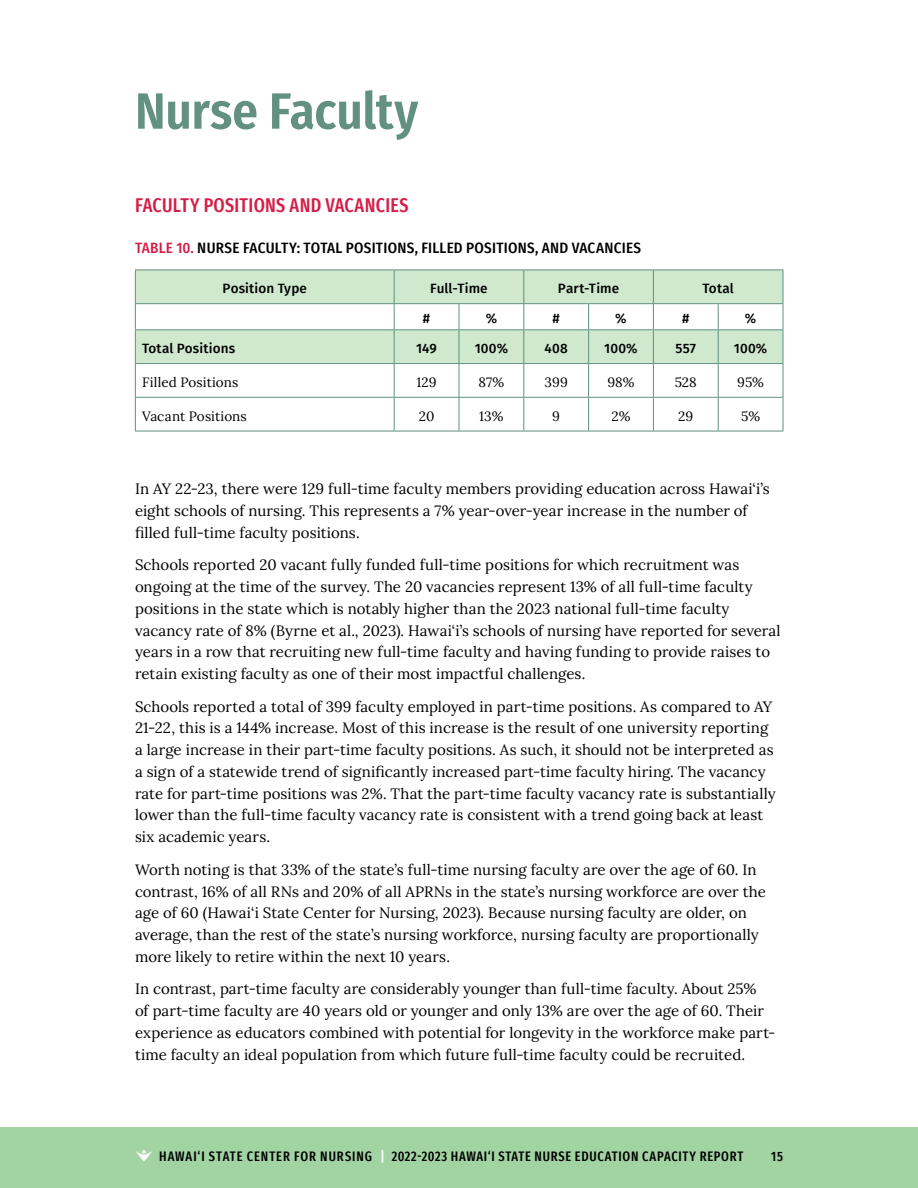
<style>
.page{position:relative;width:918px;height:1188px;background:#fff}
.page>*{position:absolute;margin:0;border:0;box-sizing:border-box;transform-origin:0 0}
.t1{font:600 51px "Fira Sans Condensed";letter-spacing:-.005em;color:#629081}
.t2{font:500 extra-condensed 19.5px "Fira Sans";letter-spacing:.015em;color:#d51e47}
.t3{font:15px/21.8px "Lora";letter-spacing:.005em;color:#000}
.t4{font:500 15px "Fira Sans Condensed";letter-spacing:.015em;color:#000}
.t5{font:500 extra-condensed 13.5px "Fira Sans";letter-spacing:.055em;color:#000}
.t6{font:500 13.5px "Fira Sans";letter-spacing:.01em;color:#000}
.t7{font:13.5px "Lora";letter-spacing:.005em;color:#000}
.s1{color:#d51e47}
.s2{color:#fff}
</style>
<div class="page">
<div style="left:0;top:1128px;width:918px;height:60px;background:#a2d4a3"></div>
<svg style="left:136px;top:271px;width:647px;height:92px;fill:#cfe8ce"></svg>
<hr style="left:394px;top:270px;width:1px;height:33px;background:#629081">
<hr style="left:523px;top:270px;width:1px;height:33px;background:#629081">
<hr style="left:653px;top:270px;width:1px;height:33px;background:#629081">
<hr style="left:394px;top:330px;width:1px;height:33px;background:#629081">
<hr style="left:459px;top:330px;width:1px;height:33px;background:#629081">
<hr style="left:523px;top:330px;width:1px;height:33px;background:#629081">
<hr style="left:588px;top:330px;width:1px;height:33px;background:#629081">
<hr style="left:653px;top:330px;width:1px;height:33px;background:#629081">
<hr style="left:718px;top:330px;width:1px;height:33px;background:#629081">
<hr style="left:135px;top:270px;width:259px;height:1px;background:#629081">
<hr style="left:135px;top:270px;width:1px;height:33px;background:#629081">
<hr style="left:394px;top:270px;width:65px;height:1px;background:#629081">
<hr style="left:459px;top:270px;width:65px;height:1px;background:#629081">
<hr style="left:524px;top:270px;width:65px;height:1px;background:#629081">
<hr style="left:589px;top:270px;width:64px;height:1px;background:#629081">
<hr style="left:653px;top:270px;width:65px;height:1px;background:#629081">
<hr style="left:718px;top:270px;width:65px;height:1px;background:#629081">
<hr style="left:783px;top:270px;width:1px;height:33px;background:#629081">
<svg style="left:394px;top:304px;width:1px;height:25px"></svg>
<svg style="left:459px;top:304px;width:1px;height:25px"></svg>
<svg style="left:523px;top:304px;width:1px;height:25px"></svg>
<svg style="left:588px;top:304px;width:1px;height:25px"></svg>
<svg style="left:653px;top:304px;width:1px;height:25px"></svg>
<svg style="left:718px;top:304px;width:1px;height:25px"></svg>
<hr style="left:135px;top:303px;width:259px;height:1px;background:#629081">
<svg style="left:135px;top:304px;width:1px;height:25px"></svg>
<hr style="left:394px;top:303px;width:65px;height:1px;background:#629081">
<hr style="left:459px;top:303px;width:65px;height:1px;background:#629081">
<hr style="left:524px;top:303px;width:65px;height:1px;background:#629081">
<hr style="left:589px;top:303px;width:64px;height:1px;background:#629081">
<hr style="left:653px;top:303px;width:65px;height:1px;background:#629081">
<hr style="left:718px;top:303px;width:65px;height:1px;background:#629081">
<svg style="left:783px;top:304px;width:1px;height:25px"></svg>
<hr style="left:135px;top:329px;width:259px;height:1px;background:#629081">
<hr style="left:135px;top:330px;width:1px;height:33px;background:#629081">
<hr style="left:394px;top:329px;width:65px;height:1px;background:#629081">
<hr style="left:459px;top:329px;width:65px;height:1px;background:#629081">
<hr style="left:524px;top:329px;width:65px;height:1px;background:#629081">
<hr style="left:589px;top:329px;width:64px;height:1px;background:#629081">
<hr style="left:653px;top:329px;width:65px;height:1px;background:#629081">
<hr style="left:718px;top:329px;width:65px;height:1px;background:#629081">
<hr style="left:783px;top:330px;width:1px;height:33px;background:#629081">
<hr style="left:135px;top:363px;width:259px;height:1px;background:#629081">
<hr style="left:135px;top:364px;width:1px;height:33px;background:#629081">
<hr style="left:394px;top:363px;width:65px;height:1px;background:#629081">
<hr style="left:394px;top:364px;width:1px;height:33px;background:#629081">
<hr style="left:459px;top:363px;width:65px;height:1px;background:#629081">
<hr style="left:459px;top:364px;width:1px;height:33px;background:#629081">
<hr style="left:524px;top:363px;width:65px;height:1px;background:#629081">
<hr style="left:523px;top:364px;width:1px;height:33px;background:#629081">
<hr style="left:589px;top:363px;width:64px;height:1px;background:#629081">
<hr style="left:588px;top:364px;width:1px;height:33px;background:#629081">
<hr style="left:653px;top:363px;width:65px;height:1px;background:#629081">
<hr style="left:653px;top:364px;width:1px;height:33px;background:#629081">
<hr style="left:718px;top:363px;width:65px;height:1px;background:#629081">
<hr style="left:718px;top:364px;width:1px;height:33px;background:#629081">
<hr style="left:783px;top:364px;width:1px;height:33px;background:#629081">
<hr style="left:135px;top:397px;width:259px;height:1px;background:#629081">
<hr style="left:135px;top:398px;width:1px;height:33px;background:#629081">
<hr style="left:394px;top:397px;width:65px;height:1px;background:#629081">
<hr style="left:394px;top:398px;width:1px;height:33px;background:#629081">
<hr style="left:459px;top:397px;width:65px;height:1px;background:#629081">
<hr style="left:459px;top:398px;width:1px;height:33px;background:#629081">
<hr style="left:524px;top:397px;width:65px;height:1px;background:#629081">
<hr style="left:523px;top:398px;width:1px;height:33px;background:#629081">
<hr style="left:589px;top:397px;width:64px;height:1px;background:#629081">
<hr style="left:588px;top:398px;width:1px;height:33px;background:#629081">
<hr style="left:653px;top:397px;width:65px;height:1px;background:#629081">
<hr style="left:653px;top:398px;width:1px;height:33px;background:#629081">
<hr style="left:718px;top:397px;width:65px;height:1px;background:#629081">
<hr style="left:718px;top:398px;width:1px;height:33px;background:#629081">
<hr style="left:783px;top:398px;width:1px;height:33px;background:#629081">
<hr style="left:135px;top:431px;width:259px;height:1px;background:#629081">
<hr style="left:394px;top:431px;width:65px;height:1px;background:#629081">
<hr style="left:459px;top:431px;width:65px;height:1px;background:#629081">
<hr style="left:524px;top:431px;width:65px;height:1px;background:#629081">
<hr style="left:589px;top:431px;width:64px;height:1px;background:#629081">
<hr style="left:653px;top:431px;width:65px;height:1px;background:#629081">
<hr style="left:718px;top:431px;width:65px;height:1px;background:#629081">
<h1 class="t1" style="left:135px;top:69px;width:285px">Nurse Faculty</h1>
<h2 class="t2" style="left:135px;top:189px;width:275px">FACULTY POSITIONS AND VACANCIES</h2>
<p class="t4" style="left:135px;top:236px;width:508px"><span class="s1">TABLE 10.</span> NURSE FACULTY: TOTAL POSITIONS, FILLED POSITIONS, AND VACANCIES</p>
<p class="t6" style="left:223px;top:278px;width:86px">Position Type</p>
<p class="t6" style="left:430px;top:278px;width:59px">Full-Time</p>
<p class="t6" style="left:558px;top:278px;width:63px">Part-Time</p>
<p class="t6" style="left:703px;top:278px;width:33px">Total</p>
<p class="t6" style="left:423px;top:307px;width:9px">#</p>
<p class="t6" style="left:486px;top:307px;width:13px">%</p>
<p class="t6" style="left:553px;top:307px;width:9px">#</p>
<p class="t6" style="left:615px;top:307px;width:13px">%</p>
<p class="t6" style="left:682px;top:307px;width:9px">#</p>
<p class="t6" style="left:745px;top:307px;width:13px">%</p>
<p class="t6" style="left:142px;top:337px;width:95px">Total Positions</p>
<p class="t6" style="left:416px;top:337px;width:22px">149</p>
<p class="t6" style="left:475px;top:337px;width:35px">100%</p>
<p class="t6" style="left:545px;top:337px;width:25px">408</p>
<p class="t6" style="left:604px;top:337px;width:35px">100%</p>
<p class="t6" style="left:676px;top:337px;width:22px">557</p>
<p class="t6" style="left:734px;top:337px;width:35px">100%</p>
<p class="t7" style="left:142px;top:372px;width:98px">Filled Positions</p>
<p class="t7" style="left:416px;top:372px;width:22px">129</p>
<p class="t7" style="left:478px;top:372px;width:27px">87%</p>
<p class="t7" style="left:545px;top:372px;width:25px">399</p>
<p class="t7" style="left:607px;top:372px;width:29px">98%</p>
<p class="t7" style="left:675px;top:372px;width:24px">528</p>
<p class="t7" style="left:737px;top:372px;width:28px">95%</p>
<p class="t7" style="left:142px;top:406px;width:106px">Vacant Positions</p>
<p class="t7" style="left:419px;top:406px;width:17px">20</p>
<p class="t7" style="left:479px;top:406px;width:26px">13%</p>
<p class="t7" style="left:552px;top:406px;width:9px">9</p>
<p class="t7" style="left:611px;top:406px;width:21px">2%</p>
<p class="t7" style="left:678px;top:406px;width:17px">29</p>
<p class="t7" style="left:741px;top:406px;width:20px">5%</p>
<p class="t3" style="left:135px;top:477px;width:636px">In AY 22-23, there were 129 full-time faculty members providing education across Hawai‘i’s eight schools of nursing. This represents a 7% year-over-year increase in the number of filled full-time faculty positions.</p>
<p class="t3" style="left:135px;top:553px;width:647px">Schools reported 20 vacant fully funded full-time positions for which recruitment was ongoing at the time of the survey. The 20 vacancies represent 13% of all full-time faculty positions in the state which is notably higher than the 2023 national full-time faculty vacancy rate of 8% (Byrne et al., 2023). Hawai‘i’s schools of nursing have reported for several years in a row that recruiting new full-time faculty and having funding to provide raises to retain existing faculty as one of their most impactful challenges.</p>
<p class="t3" style="left:135px;top:695px;width:642px">Schools reported a total of 399 faculty employed in part-time positions. As compared to AY 21-22, this is a 144% increase. Most of this increase is the result of one university reporting a large increase in their part-time faculty positions. As such, it should not be interpreted as a sign of a statewide trend of significantly increased part-time faculty hiring. The vacancy rate for part-time positions was 2%. That the part-time faculty vacancy rate is substantially lower than the full-time faculty vacancy rate is consistent with a trend going back at least six academic years.</p>
<p class="t3" style="left:135px;top:858px;width:632px">Worth noting is that 33% of the state’s full-time nursing faculty are over the age of 60. In contrast, 16% of all RNs and 20% of all APRNs in the state’s nursing workforce are over the age of 60 (Hawai‘i State Center for Nursing, 2023). Because nursing faculty are older, on average, than the rest of the state’s nursing workforce, nursing faculty are proportionally more likely to retire within the next 10 years.</p>
<p class="t3" style="left:135px;top:977px;width:642px">In contrast, part-time faculty are considerably younger than full-time faculty. About 25%<br>of part-time faculty are 40 years old or younger and only 13% are over the age of 60. Their experience as educators combined with potential for longevity in the workforce make part&shy;time faculty an ideal population from which future full-time faculty could be recruited.</p>
<p class="t5" style="left:159px;top:1145px;width:586px">HAWAI‘I STATE CENTER FOR NURSING <span class="s2">|</span> 2022-2023 HAWAI‘I STATE NURSE EDUCATION CAPACITY REPORT</p>
<p class="t5" style="left:771px;top:1145px;width:13px">15</p>
</div>
